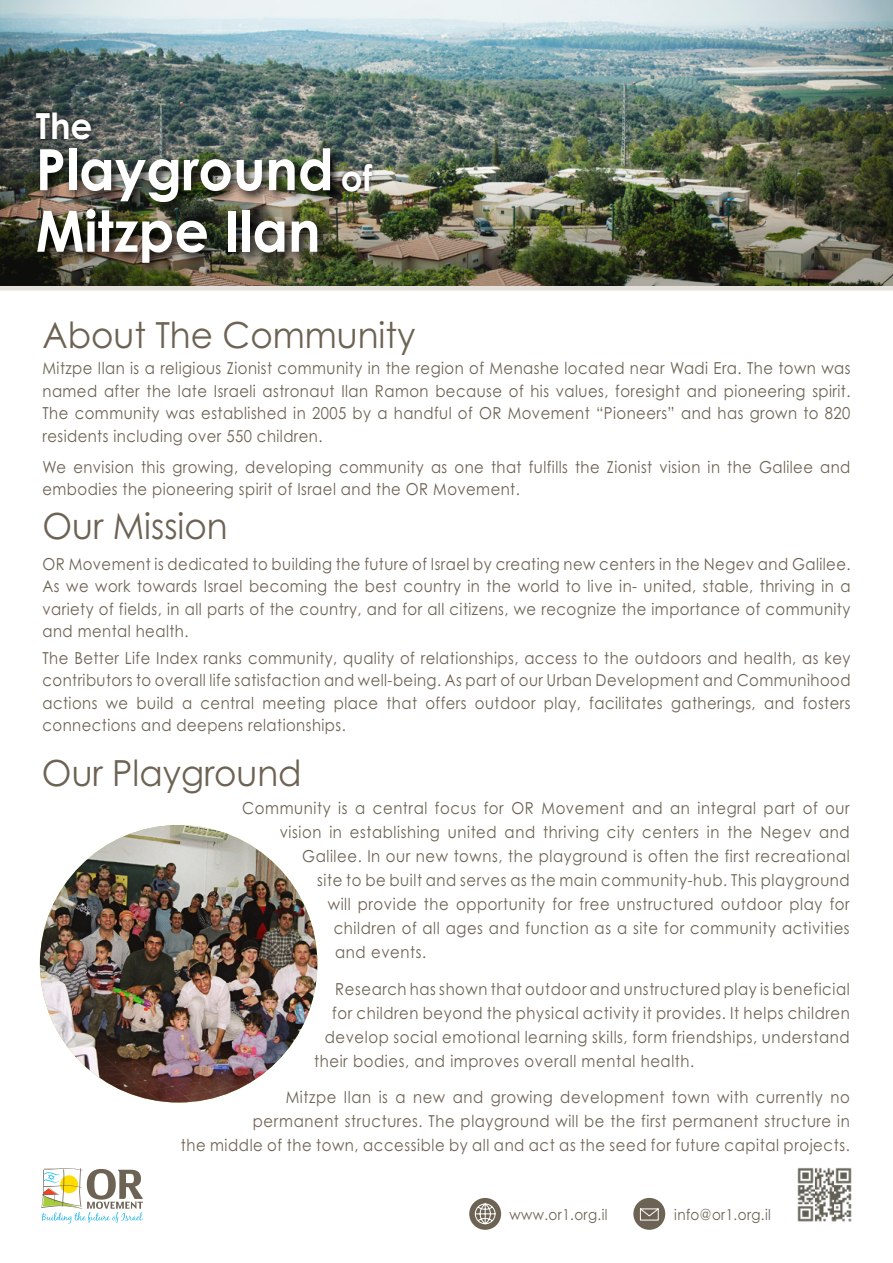
<style>
.page{position:relative;width:893px;height:1263px;background:#fff}
.page>*{position:absolute;margin:0;border:0;box-sizing:border-box;transform-origin:0 0}
.t1{font:700 57px/61.5px "Century Gothic Pro";color:#fff;scale:.95 1}
.t2{font:36px "Century Gothic Pro";color:#6d6354;scale:.95 1}
.t3{font:700 36px "Century Gothic Pro";color:#fff;scale:.95 1}
.t4{font:16.5px/22.5px "Century Gothic Pro";letter-spacing:.04em;color:#6d6354;text-align:justify;scale:.9 1}
.t5{font:15px "Century Gothic Pro";letter-spacing:.03em;color:#6d6354;scale:.9 1}
</style>
<div class="page">
<img style="left:0;top:0;width:893px;height:138px">
<img style="left:0;top:138px;width:893px;height:148px">
<hr style="left:0;top:286px;width:893px;height:4px;background:#e6e1dc">
<svg style="left:41px;top:1168px;width:102px;height:56px"></svg>
<img style="left:797px;top:1168px;width:55px;height:54px">
<div style="left:469px;top:1198px;width:32px;height:32px;background:#6d6354;border-radius:50%"></div>
<svg style="left:475px;top:1203px;width:21px;height:22px"></svg>
<div style="left:633px;top:1198px;width:32px;height:32px;background:#6d6354;border-radius:50%"></div>
<svg style="left:639px;top:1208px;width:20px;height:13px"></svg>
<img style="left:40px;top:825px;width:277px;height:277px;border-radius:139px">
<div style="left:33px;top:143px;width:311px;height:133px;background:#000;opacity:.95"></div>
<div style="left:32px;top:109px;width:63px;height:34px;background:#000;opacity:.75"></div>
<div style="left:338px;top:160px;width:39px;height:35px;background:#000;opacity:.75"></div>
<h2 class="t3" style="left:36px;top:104px;width:61px">The</h2>
<h1 class="t1" style="left:36px;top:138px;width:315px">Playground<br>Mitzpe Ilan</h1>
<h2 class="t3" style="left:341px;top:156px;width:35px">of</h2>
<h2 class="t2" style="left:43px;top:313px;width:394px">About The Community</h2>
<p class="t4" style="left:43px;top:357px;width:899px">Mitzpe Ilan ais religious Zionist community in the region of Menashe located near Wadi Era. The town was named after the late Israeli astronaut Ilan Ramon because of his values, foresight and pioneering spirit.<br>The community was established in 2005 by a handful of OR Movement “Pioneers” and has grown to 820 residents including over 550 children.</p>
<p class="t4" style="left:43px;top:455px;width:899px">We envision this growing, developing community as one that fulfills the Zionist vision in the Galilee and embodies the pioneering spirit of Israel and the OR Movement.</p>
<h2 class="t2" style="left:43px;top:504px;width:196px">Our Mission</h2>
<p class="t4" style="left:43px;top:552px;width:899px">OR Movement is dedicated to building the future of Israel by creating new centers in the Negev and Galilee.<br>As we work towards Israel becoming the best country in the world to live in- united, stable, thriving in a variety of fields in, all parts of the country, and for all citizens, we recognize the importance of community and mental health.</p>
<p class="t4" style="left:43px;top:646px;width:899px;text-align:right">The Better Life Index ranks community, quality of relationships, access to the outdoors and health, as key contributors to overall life satisfaction and well-being. As part of our Urban Development and Communihood fosters</p>
<p class="t4" style="left:425px;top:691px;width:47px">offers</p>
<p class="t4" style="left:589px;top:691px;width:83px">facilitates</p>
<p class="t4" style="left:43px;top:691px;width:338px">actions<br>connections and deepens relationships.</p>
<h2 class="t2" style="left:42px;top:751px;width:275px">Our Playground</h2>
<p class="t4" style="left:137px;top:691px;width:43px">build</p>
<p class="t4" style="left:262px;top:691px;width:71px">meeting</p>
<p class="t4" style="left:671px;top:691px;width:96px">gatherings,</p>
<p class="t4" style="left:201px;top:691px;width:61px">central</p>
<p class="t4" style="left:334px;top:691px;width:51px">place</p>
<p class="t4" style="left:386px;top:691px;width:36px">that</p>
<p class="t4" style="left:475px;top:691px;width:69px">outdoor</p>
<p class="t4" style="left:544px;top:691px;width:43px">play,</p>
<p class="t4" style="left:764px;top:691px;width:35px">and</p>
<p class="t4" style="left:106px;top:691px;width:26px">we</p>
<p class="t4" style="left:182px;top:691px;width:13px">a</p>
<p class="t4" style="left:242px;top:796px;width:100px">Community</p>
<p class="t4" style="left:338px;top:796px;width:12px">is</p>
<p class="t4" style="left:355px;top:796px;width:13px">a</p>
<p class="t4" style="left:373px;top:796px;width:62px">central</p>
<p class="t4" style="left:435px;top:796px;width:47px">focus</p>
<p class="t4" style="left:484px;top:796px;width:24px">for</p>
<p class="t4" style="left:511px;top:796px;width:27px">OR</p>
<p class="t4" style="left:541px;top:796px;width:94px">Movement</p>
<p class="t4" style="left:632px;top:796px;width:35px">and</p>
<p class="t4" style="left:670px;top:796px;width:23px">an</p>
<p class="t4" style="left:698px;top:796px;width:66px">integral</p>
<p class="t4" style="left:764px;top:796px;width:37px">part</p>
<p class="t4" style="left:803px;top:796px;width:18px">of</p>
<p class="t4" style="left:825px;top:796px;width:29px">our</p>
<p class="t4" style="left:280px;top:820px;width:48px">vision</p>
<p class="t4" style="left:302px;top:844px;width:610px">Galilee In. our new towns, the playground is often the first recreational</p>
<p class="t4" style="left:317px;top:868px;width:593px">site to be built and serves as the main community-hub. This playground</p>
<p class="t4" style="left:328px;top:892px;width:581px">will provide the opportunity for free unstructured outdoor play for</p>
<p class="t4" style="left:334px;top:916px;width:575px">children of all ages and function as a site for community activities</p>
<p class="t4" style="left:335px;top:940px;width:103px">and events.</p>
<p class="t4" style="left:335px;top:977px;width:573px">Research has shown that outdoor and unstructured play is beneficial</p>
<p class="t4" style="left:332px;top:1001px;width:577px">for children beyond the physical activity it provides It. helps children</p>
<p class="t4" style="left:325px;top:1025px;width:585px">develop social emotional learning skills, form friendships, understand</p>
<p class="t4" style="left:314px;top:1049px;width:424px">their bodies, and improves overall mental health.</p>
<p class="t4" style="left:830px;top:1086px;width:23px">no</p>
<p class="t4" style="left:329px;top:820px;width:16px">in</p>
<p class="t4" style="left:350px;top:820px;width:102px">establishing</p>
<p class="t4" style="left:448px;top:820px;width:56px">united</p>
<p class="t4" style="left:543px;top:820px;width:64px">thriving</p>
<p class="t4" style="left:607px;top:820px;width:32px">city</p>
<p class="t4" style="left:707px;top:820px;width:16px">in</p>
<p class="t4" style="left:505px;top:820px;width:35px">and</p>
<p class="t4" style="left:727px;top:820px;width:29px">the</p>
<p class="t4" style="left:819px;top:820px;width:35px">and</p>
<p class="t4" style="left:642px;top:820px;width:65px">centers</p>
<p class="t4" style="left:760px;top:820px;width:58px">Negev</p>
<p class="t4" style="left:286px;top:1086px;width:58px">Mitzpe</p>
<p class="t4" style="left:253px;top:1110px;width:665px">permanent structures. The playground will be the first permanent structure in</p>
<p class="t4" style="left:181px;top:1134px;width:745px">the middle of the town, accessible by all and act as the seed for future capital projects.</p>
<p class="t4" style="left:379px;top:1086px;width:12px">is</p>
<p class="t4" style="left:491px;top:1086px;width:70px">growing</p>
<p class="t4" style="left:717px;top:1086px;width:36px">with</p>
<p class="t4" style="left:344px;top:1086px;width:32px">Ilan</p>
<p class="t4" style="left:453px;top:1086px;width:35px">and</p>
<p class="t4" style="left:560px;top:1086px;width:117px">development</p>
<p class="t4" style="left:756px;top:1086px;width:76px">currently</p>
<p class="t4" style="left:672px;top:1086px;width:44px">town</p>
<p class="t4" style="left:395px;top:1086px;width:13px">a</p>
<p class="t4" style="left:413px;top:1086px;width:37px">new</p>
<p class="t5" style="left:510px;top:1206px;width:110px">www.or1.org i l.</p>
<p class="t5" style="left:674px;top:1206px;width:109px">info@or1.org i l.</p>
</div>
